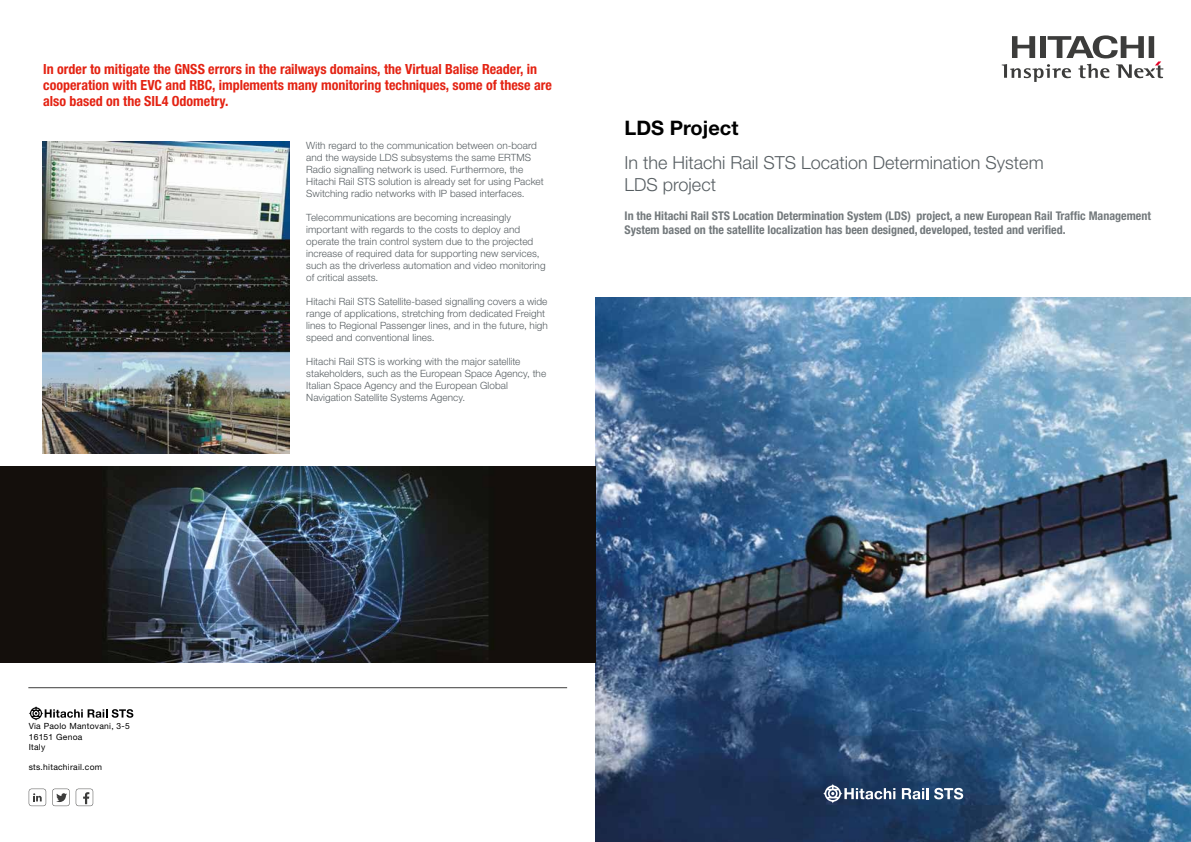
<style>
.page{position:relative;width:1191px;height:842px;background:#fff}
.page>*{position:absolute;margin:0;border:0;box-sizing:border-box;transform-origin:0 0}
.t1{font:700 20px "Helvetica Neue LT Std";color:#000}
.t2{font:300 18px/22px "Helvetica Neue LT Std";color:#575e62}
.t3{font:700 condensed 14px/16px "Helvetica Neue LT Std";color:#e42313}
.t4{font:700 condensed 12px/14px "Helvetica Neue LT Std";color:#73797c}
.t5{font:300 10px/12px "Helvetica Neue LT Std";letter-spacing:.005em;color:#575e62}
.t6{font:8.5px/10.2px "Helvetica Neue LT Std";letter-spacing:.03em;color:#000}
</style>
<div class="page">
<img style="left:595px;top:298px;width:596px;height:544px">
<svg style="left:1001px;top:35px;width:162px;height:47px"></svg>
<svg style="left:902px;top:788px;width:26px;height:11px"></svg>
<svg style="left:934px;top:788px;width:29px;height:11px"></svg>
<svg style="left:823px;top:784px;width:72px;height:19px"></svg>
<svg style="left:29px;top:706px;width:104px;height:15px"></svg>
<svg style="left:76px;top:789px;width:17px;height:17px"></svg>
<svg style="left:52px;top:789px;width:18px;height:17px"></svg>
<svg style="left:29px;top:789px;width:17px;height:17px"></svg>
<hr style="left:28px;top:687px;width:539px;height:1px;background:#3c3c3b">
<img style="left:0;top:466px;width:595px;height:196px">
<img style="left:42px;top:142px;width:247px;height:311px">
<h3 class="t3" style="left:43px;top:61px;width:510px">In order to mitigate the GNSS errors in the railways domains, the Virtual Balise Reader, in cooperation with EVC and RBC, implements many monitoring techniques, some of these are also based on the SIL4 Odometry.</h3>
<p class="t5" style="left:306px;top:139px;width:239px">With regard to the communication between on-board and the wayside LDS subsystems the same ERTMS Radio signalling network is used. Furthermore, the Hitachi Rail STS solution is already set for using Packet Switching radio networks with IP based interfaces.</p>
<p class="t5" style="left:306px;top:211px;width:241px">Telecommunications are becoming increasingly important with regards to the costs to deploy and operate the train control system due to the projected increase of required data for supporting new services, such as the driverless automation and video monitoring of critical assets.</p>
<p class="t5" style="left:306px;top:295px;width:243px">Hitachi Rail STS Satellite-based signalling covers a wide range of applications, stretching from dedicated Freight lines to Regional Passenger lines, and in the future, high speed and conventional lines.</p>
<p class="t5" style="left:306px;top:355px;width:241px">Hitachi Rail STS is working with the major satellite stakeholders, such as the European Space Agency, the Italian Space Agency and the European Global Navigation Satellite Systems Agency.</p>
<h1 class="t1" style="left:624px;top:115px;width:115px">LDS Project</h1>
<h2 class="t2" style="left:624px;top:152px;width:420px">In the Hitachi Rail STS Location Determination System<br>LDS project</h2>
<p class="t4" style="left:624px;top:208px;width:528px">In the Hitachi Rail STS Location Determination System (LDS) project, a new European Rail Traffic Management<br>System based on the satellite localization has been designed, developed, tested and verified.</p>
<p class="t6" style="left:29px;top:721px;width:103px">Via Paolo Mantovani, 3-5<br>16151 Genoa<br>Italy</p>
<p class="t6" style="left:29px;top:762px;width:75px">sts.hitachirail.com</p>
</div>
